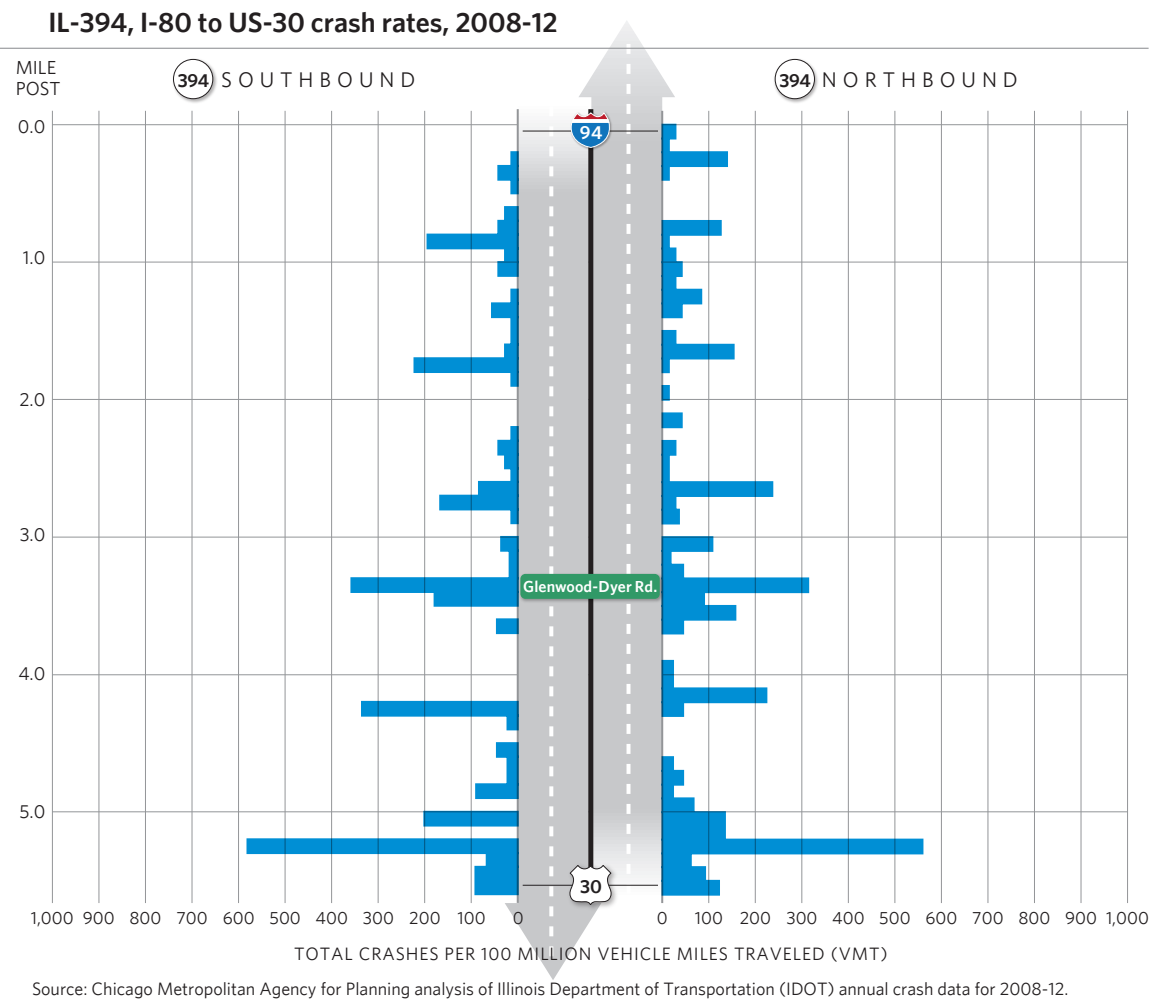
<style>
.page{position:relative;width:1152px;height:1008px;background:#fff}
.page>*{position:absolute;margin:0;border:0;box-sizing:border-box;transform-origin:0 0}
.t1{font:700 28px "CMAP Sans";color:#231f20}
.t2{font:21.2px "CMAP Sans";letter-spacing:.28em;color:#231f20}
.t3{font:19px/21.2px "CMAP Sans";color:#231f20}
.t4{font:700 19px "CMAP Sans";color:#fff}
.t5{font:700 19px "CMAP Sans";color:#231f20}
.t6{font:18px/34.4px "CMAP Sans";color:#231f20}
.t7{font:17.8px "CMAP Sans";color:#231f20}
.t8{font:700 16px "CMAP Sans";letter-spacing:.005em;color:#fff}
.s1{font-weight:700;font-size:19px}
</style>
<div class="page">
<hr style="left:52px;top:124px;width:1076px;height:1px;background:#939598">
<hr style="left:52px;top:262px;width:1076px;height:1px;background:#939598">
<hr style="left:52px;top:399px;width:1076px;height:1px;background:#939598">
<hr style="left:52px;top:537px;width:1076px;height:1px;background:#939598">
<hr style="left:52px;top:674px;width:1076px;height:1px;background:#939598">
<hr style="left:52px;top:811px;width:1076px;height:1px;background:#939598">
<svg style="left:578px;top:21px;width:97px;height:876px;background:#cfd0d2"></svg>
<svg style="left:627px;top:44px;width:4px;height:853px"></svg>
<svg style="left:505px;top:103px;width:96px;height:877px;background:#cccdcf"></svg>
<svg style="left:549px;top:103px;width:6px;height:853px"></svg>
<div style="left:588px;top:109px;width:5px;height:794px;background:#231f20"></div>
<hr style="left:708px;top:111px;width:1px;height:792px;background:#939598">
<hr style="left:661px;top:111px;width:2px;height:792px;background:#939598">
<hr style="left:755px;top:111px;width:1px;height:792px;background:#939598">
<hr style="left:801px;top:111px;width:1px;height:792px;background:#939598">
<hr style="left:848px;top:111px;width:1px;height:792px;background:#939598">
<hr style="left:894px;top:111px;width:1px;height:792px;background:#939598">
<hr style="left:941px;top:111px;width:1px;height:792px;background:#939598">
<hr style="left:1034px;top:111px;width:1px;height:792px;background:#939598">
<hr style="left:1127px;top:111px;width:1px;height:792px;background:#939598">
<hr style="left:1081px;top:111px;width:1px;height:792px;background:#939598">
<hr style="left:987px;top:111px;width:1px;height:792px;background:#939598">
<hr style="left:471px;top:111px;width:1px;height:792px;background:#939598">
<hr style="left:517px;top:109px;width:2px;height:794px;background:#939598">
<hr style="left:424px;top:111px;width:1px;height:792px;background:#939598">
<hr style="left:378px;top:111px;width:1px;height:792px;background:#939598">
<hr style="left:331px;top:111px;width:1px;height:792px;background:#939598">
<hr style="left:285px;top:111px;width:1px;height:792px;background:#939598">
<hr style="left:238px;top:111px;width:1px;height:792px;background:#939598">
<hr style="left:145px;top:111px;width:1px;height:792px;background:#939598">
<hr style="left:52px;top:111px;width:1px;height:792px;background:#939598">
<hr style="left:98px;top:111px;width:1px;height:792px;background:#939598">
<hr style="left:192px;top:111px;width:1px;height:792px;background:#939598">
<svg style="left:246px;top:151px;width:273px;height:744px"></svg>
<svg style="left:662px;top:124px;width:261px;height:772px"></svg>
<hr style="left:523px;top:131px;width:135px;height:1px;background:#231f20">
<img style="left:518px;top:571px;width:148px;height:34px">
<div style="left:520px;top:574px;width:140px;height:25px;background:#319967;border-radius:5px"></div>
<hr style="left:523px;top:885px;width:135px;height:1px;background:#231f20">
<img style="left:569px;top:111px;width:44px;height:40px">
<svg style="left:571px;top:112px;width:40px;height:36px"></svg>
<img style="left:565px;top:861px;width:55px;height:53px">
<svg style="left:568px;top:864px;width:45px;height:42px"></svg>
<hr style="left:0;top:48px;width:1149px;height:1px;background:#939598">
<img style="left:173px;top:58px;width:44px;height:45px">
<div style="left:174px;top:59px;width:39px;height:40px;background:#fff;border-radius:50%"></div>
<div style="left:173px;top:59px;width:40px;height:40px;border:1px solid #231f20;border-radius:50%"></div>
<img style="left:774px;top:58px;width:44px;height:45px">
<div style="left:775px;top:59px;width:39px;height:40px;background:#fff;border-radius:50%"></div>
<div style="left:775px;top:59px;width:40px;height:40px;border:1px solid #231f20;border-radius:50%"></div>
<h1 class="t1" style="left:49px;top:6px;width:511px">IL-394, I-80 to US-30 crash rates, 2008-12</h1>
<p class="t2" style="left:178px;top:67px;width:239px"><span class="s1">394</span> SOUTHBOUND</p>
<p class="t2" style="left:780px;top:67px;width:240px"><span class="s1">394</span> NORTHBOUND</p>
<p class="t3" style="left:16px;top:57px;width:46px">MILE<br>POST</p>
<p class="t3" style="left:18px;top:115px;width:29px">0.0</p>
<p class="t3" style="left:23px;top:247px;width:24px">1.0</p>
<p class="t3" style="left:19px;top:388px;width:27px">2.0</p>
<p class="t3" style="left:20px;top:523px;width:27px">3.0</p>
<p class="t3" style="left:18px;top:662px;width:29px">4.0</p>
<p class="t3" style="left:20px;top:800px;width:27px">5.0</p>
<p class="t4" style="left:580px;top:121px;width:24px">94</p>
<p class="t8" style="left:523px;top:576px;width:136px">Glenwood-Dyer Rd.</p>
<p class="t5" style="left:580px;top:875px;width:23px">30</p>
<p class="t7" style="left:31px;top:908px;width:456px">1,000 900 800 700 600 500 400 300 200 100</p>
<p class="t7" style="left:513px;top:908px;width:12px">0</p>
<p class="t7" style="left:657px;top:908px;width:12px">0</p>
<p class="t7" style="left:695px;top:908px;width:456px">100 200 300 400 500 600 700 800 900 1,000</p>
<p class="t6" style="left:32px;top:936px;width:1038px;text-indent:262px">TOTAL CRASHES PER 100 MILLION VEHICLE MILES TRAVELED (VMT)<br>Source: Chicago Metropolitan Agency for Planning analysis of Illinois Department of Transportation (IDOT) annual crash data for 2008-12.</p>
</div>
